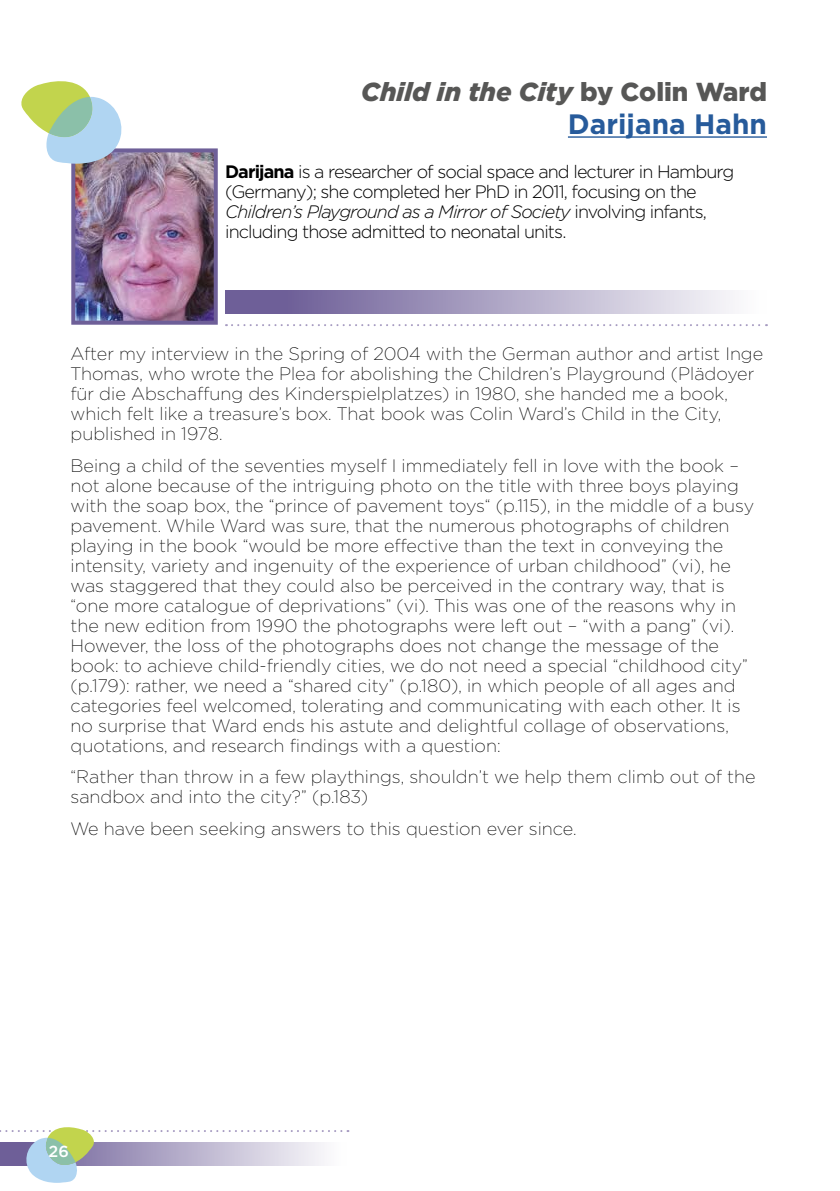
<style>
.page{position:relative;width:840px;height:1191px;background:#fff}
.page>*{position:absolute;margin:0;border:0;box-sizing:border-box;transform-origin:0 0}
.t1{font:700 28px "Gotham";color:#275b9b}
.award_header{font:italic 900 26px "Gotham";color:#575756}
.body_text{font:200 18px/20px "Gotham";color:#000}
.body_text-2{font:300 18px/20px "Gotham";letter-spacing:-.05em;color:#000}
.t2{font:500 16px "Gotham";color:#fff}
.s1{font-style:normal}
.s2{font-weight:700}
.s3{font-style:italic}
</style>
<div class="page">
<svg style="left:0;top:1127px;width:341px;height:55px"></svg>
<svg style="left:226px;top:324px;width:540px;height:2px"></svg>
<img style="left:76px;top:153px;width:137px;height:167px">
<div style="left:71px;top:148px;width:147px;height:177px;border:4px solid #6e5f98"></div>
<div style="left:225px;top:290px;width:541px;height:24px;background:linear-gradient(to right,#5f4f8e,#fefdfe)"></div>
<hr style="left:567px;top:136px;width:199px;height:2px;background:#275b9b">
<svg style="left:21px;top:81px;width:106px;height:83px"></svg>
<p class="award_header" style="left:361px;top:73px;width:407px">Child in the City <span class="s1">by Colin Ward</span></p>
<p class="t1" style="left:567px;top:106px;width:200px">Darijana Hahn</p>
<p class="body_text-2" style="left:225px;top:161px;width:510px"><span class="s2">Darijana</span> is a researcher of social space and lecturer in Hamburg (Germany); she completed her PhD in 2011, focusing on the <span class="s3">Children’s Playground as a Mirror of Society</span> involving infants, including those admitted to neonatal units.</p>
<p class="body_text" style="left:70px;top:343px;width:693px">After my interview in the Spring of 2004 with the German author and artist Inge<br>Thomas, who wrote the Plea for abolishing the Children’s Playground (Plädoyer</p>
<p class="body_text" style="left:70px;top:383px;width:658px">für die Abschaffung des Kinderspielplatzes) in 1980, she handed me a book, which felt like a treasure’s box. That book was Colin Ward’s Child in the City, published in 1978.</p>
<p class="body_text" style="left:70px;top:455px;width:684px">Being a child of the seventies myself I immediately fell in love with the book – not alone because of the intriguing photo on the title with three boys playing with the soap box, the “prince of pavement toys“ (p.115), in the middle of a busy pavement. While Ward was sure, that the numerous photographs of children playing in the book “would be more effective than the text in conveying the intensity, variety and ingenuity of the experience of urban childhood” (vi), he was staggered that they could also be perceived in the contrary way, that is “one more catalogue of deprivations” (vi). This was one of the reasons why in the new edition from 1990 the photographs were left out – “with a pang” (vi).<br>However, the loss of the photographs does not change the message of the book: to achieve child-friendly cities, we do not need a special “childhood city” (p.179): rather, we need a “shared city” (p.180), in which people of all ages and categories feel welcomed, tolerating and communicating with each other. It is no surprise that Ward ends his astute and delightful collage of observations, quotations, and research findings with a question:</p>
<p class="body_text" style="left:70px;top:766px;width:686px">“Rather than throw in a few playthings, shouldn’t we help them climb out of the sandbox and into the city?” (p.183)</p>
<p class="body_text" style="left:70px;top:817px;width:507px">We have been seeking answers to this question ever since.</p>
<p class="t2" style="left:49px;top:1141px;width:22px">26</p>
</div>
